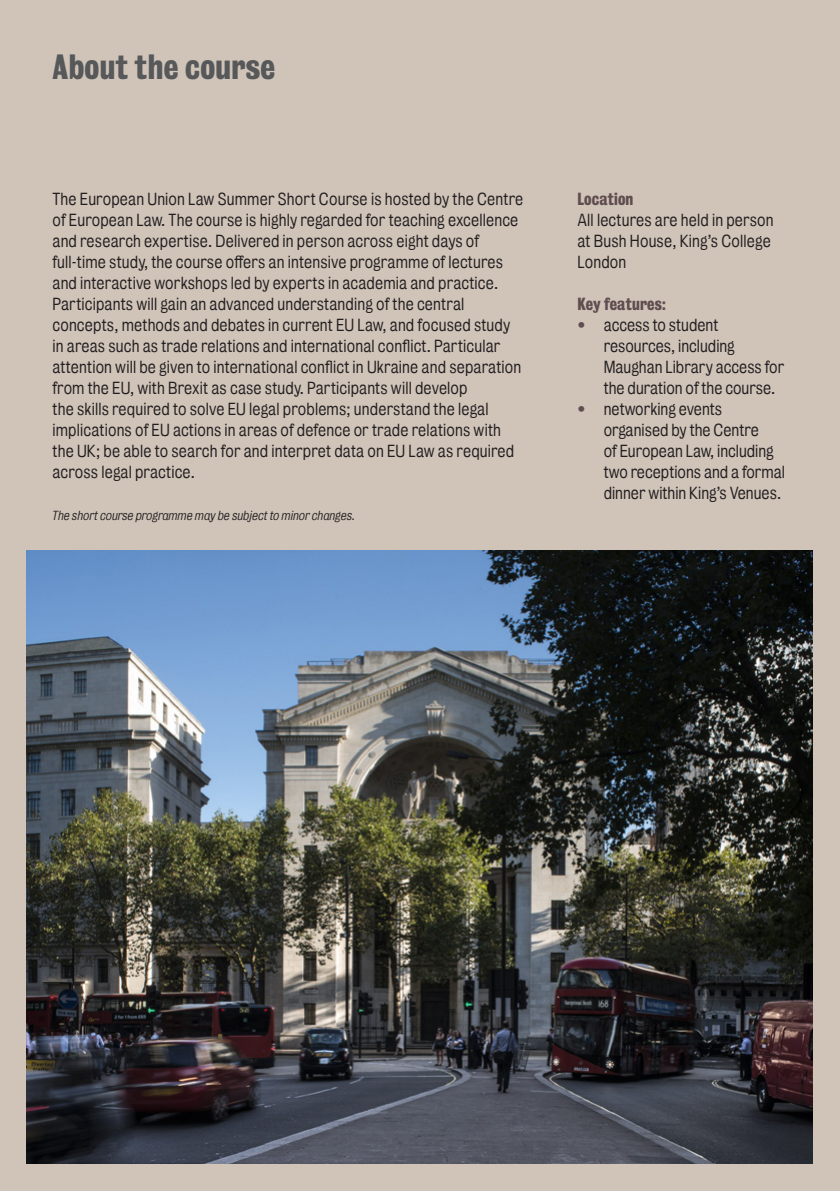
<style>
.page{position:relative;width:840px;height:1191px;background:#fff}
.page>*{position:absolute;margin:0;border:0;box-sizing:border-box;transform-origin:0 0}
.DPSL_-_heading_1{font:32px "Kings Bureau Grot Three Seven";letter-spacing:.01em;color:#57585a}
.DPSL_-_body_text_-_n{font:16px/21px "Kings Bureau Grot Five One";letter-spacing:.01em;color:#231f20}
.DPSL_-_text_heading{font:16px/21px "Kings Bureau Grot Five One";letter-spacing:.01em;color:#231f20}
.DPSL_-_text_heading-2{font:16px "Kings Bureau Grot Three Seven";letter-spacing:.01em;color:#5f4d4f}
.DPSL_-_body_text_-_n-2{font:italic 12px "Kings Bureau Grot Five One";letter-spacing:.01em;color:#231f20}
.s1{color:#5f4d4f}
</style>
<div class="page">
<div style="left:0;top:0;width:839px;height:1191px;background:#d0c4b9"></div>
<img style="left:26px;top:551px;width:785px;height:612px">
<p class="DPSL_-_heading_1" style="left:52px;top:48px;width:224px">About the course</p>
<p class="DPSL_-_body_text_-_n" style="left:52px;top:188px;width:472px">The European Union Law Summer Short Course is hosted by the Centre of European Law. The course is highly regarded for teaching excellence and research expertise. Delivered in person across eight days of full-time study, the course offers an intensive programme of lectures and interactive workshops led by experts in academia and practice.<br>Participants will gain an advanced understanding of the central concepts, methods and debates in current EU Law, and focused study in areas such as trade relations and international conflict. Particular attention will be given to international conflict in Ukraine and separation from the EU, with Brexit as case study. Participants will develop<br>the skills required to solve EU legal problems; understand the legal implications of EU actions in areas of defence or trade relations with the UK; be able to search for and interpret data on EU Law as required across legal practice.</p>
<p class="DPSL_-_body_text_-_n-2" style="left:52px;top:509px;width:304px">The short course programme may be subject to minor changes.</p>
<p class="DPSL_-_text_heading-2" style="left:577px;top:189px;width:57px">Location</p>
<p class="DPSL_-_text_heading" style="left:577px;top:209px;width:197px">All lectures are held in person at Bush House, King’s College<br>London</p>
<p class="DPSL_-_text_heading-2" style="left:577px;top:294px;width:90px">Key features:</p>
<p class="DPSL_-_body_text_-_n" style="left:603px;top:314px;width:182px;text-indent:-26px"><span class="s1">•</span> access to student resources, including<br>Maughan Library access for the duration of the course.</p>
<p class="DPSL_-_body_text_-_n" style="left:603px;top:398px;width:183px;text-indent:-26px"><span class="s1">•</span> networking events organised by the Centre<br>of European Law, including two receptions and a formal dinner within King’s Venues.</p>
</div>
